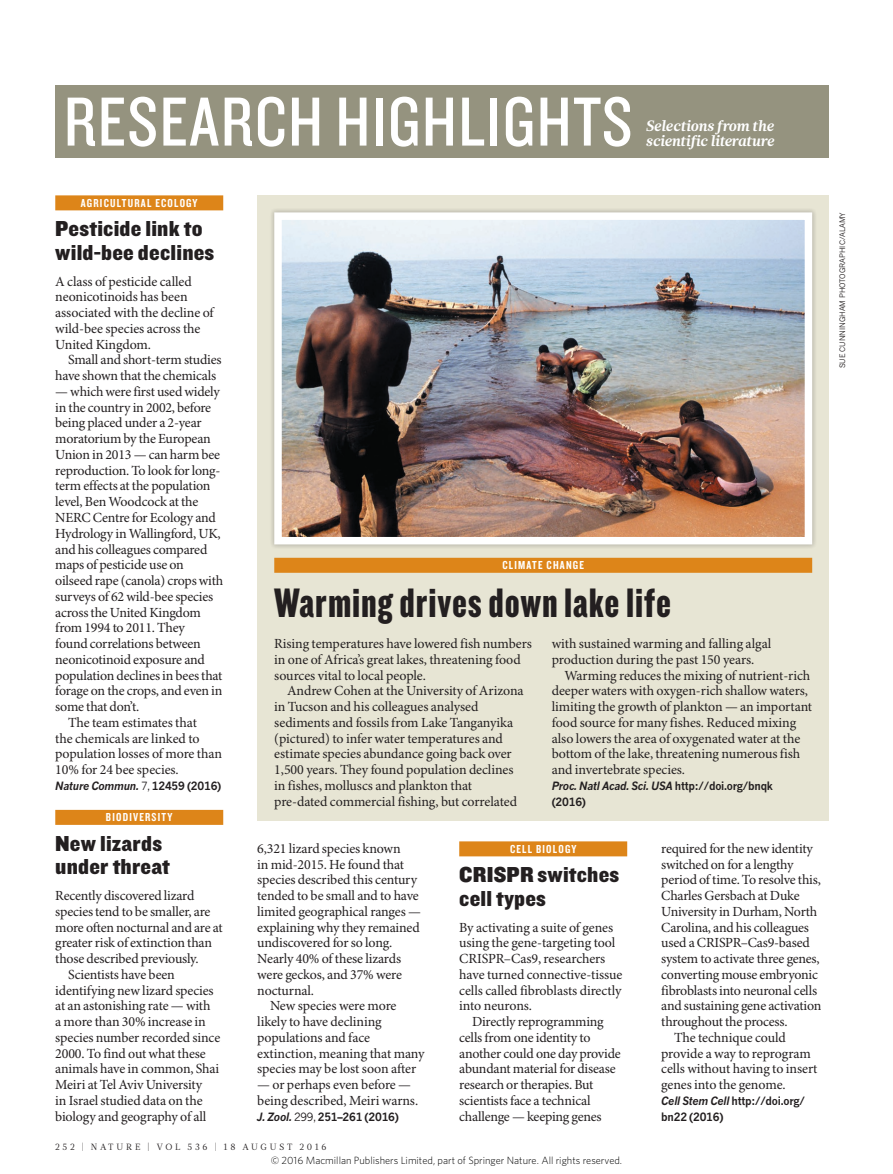
<style>
.page{position:relative;width:893px;height:1174px;background:#fff}
.page>*{position:absolute;margin:0;border:0;box-sizing:border-box;transform-origin:0 0}
.t1{font:72px "Knockout 29 Junior Ltweight";letter-spacing:.02em;color:#fff}
.BRIEFS_BOX_HEAD{font:42.75px "Knockout 69 Full Liteweight";letter-spacing:.02em;color:#231f20}
.RES_HIGH_HEAD_15{font:22.5px/23.7px "Knockout 71 Full Middlewt";letter-spacing:.01em;color:#231f20}
.t2{font:italic 700 15px/15px "Glosa Math";letter-spacing:-.005em;color:#fff}
.BODY_TEXT_R_L_INDENT{font:13.95px/15.8px "Minion Pro";letter-spacing:-.015em;color:#231f20}
.BODY_TEXT_R_L_1ST_PA{font:13.95px/15.8px "Minion Pro";letter-spacing:-.01em;color:#231f20}
.BRIEFS_SUBJECT_STRAP{font:12px "Knockout 49 Liteweight";letter-spacing:.1em;color:#fff}
.BRIEFS_PAPER{font:700 11.25px/15.8px "News Gothic MTOT";letter-spacing:-.02em;color:#231f20;scale:.95 1}
.BRIEFS_PAPER-2{font:italic 700 11.25px "News Gothic MTOT";letter-spacing:-.02em;color:#231f20;scale:.95 1}
.t3{font:300 10.5px "Whitney";color:#000}
.t4{font:9px "Glosa Math";letter-spacing:.3em;color:#231f20}
.PIC_CREDIT{font:7.5px "News Gothic MTOT";color:#231f20}
.s1{font-weight:400;font-style:normal}
.s2{font-style:normal}
.s3{font-style:italic}
.s4{font-weight:400}
</style>
<div class="page">
<div style="left:257px;top:195px;width:572px;height:626px;background:#e7e5d4"></div>
<div style="left:269px;top:208px;width:548px;height:341px;background:#231f20;opacity:.25"></div>
<img style="left:283px;top:221px;width:520px;height:314px">
<div style="left:274px;top:212px;width:538px;height:332px;border:8px solid #fff"></div>
<div style="left:274px;top:558px;width:538px;height:15px;background:#dd8519"></div>
<div style="left:459px;top:841px;width:168px;height:15px;background:#dd8519"></div>
<div style="left:55px;top:810px;width:168px;height:15px;background:#dd8519"></div>
<div style="left:55px;top:195px;width:168px;height:15px;background:#dd8519"></div>
<div style="left:55px;top:85px;width:774px;height:72px;background:#95937f"></div>
<h1 class="t1" style="left:64px;top:75px;width:570px">RESEARCH HIGHLIGHTS</h1>
<p class="t2" style="left:646px;top:118px;width:130px">Selections from the scientific literature</p>
<p class="BRIEFS_SUBJECT_STRAP" style="left:81px;top:195px;width:118px">AGRICULTURAL ECOLOGY</p>
<p class="RES_HIGH_HEAD_15" style="left:55px;top:216px;width:161px">Pesticide link to wild-bee declines</p>
<p class="BODY_TEXT_R_L_1ST_PA" style="left:55px;top:274px;width:160px">A class of pesticide called neonicotinoids has been associated with the decline of wild-bee species across the<br>United Kingdom.</p>
<p class="BODY_TEXT_R_L_INDENT" style="left:55px;top:353px;width:168px;text-indent:13px">Small and short-term studies have shown that the chemicals</p>
<p class="BODY_TEXT_R_L_INDENT" style="left:55px;top:384px;width:169px">— which were first used widely in the country in 2002, before being placed under a 2-year moratorium by the European<br>Union in 2013 — can harm bee reproduction. To look for long&shy;term effects at the population level, Ben Woodcock at the<br>NERC Centre for Ecology and<br>Hydrology in Wallingford, UK, and his colleagues compared maps of pesticide use on oilseed rape (canola) crops with surveys of 62 wild-bee species across the United Kingdom from 1994 to 2011. They<br>found correlations between neonicotinoid exposure and population declines in bees that forage on the crops, and even in some that don’t.</p>
<p class="BODY_TEXT_R_L_INDENT" style="left:55px;top:715px;width:168px;text-indent:13px">The team estimates that<br>the chemicals are linked to population losses of more than<br>10% for 24 bee species.</p>
<p class="BRIEFS_PAPER-2" style="left:55px;top:778px;width:176px">Nature Commun. <span class="s1">7,</span> <span class="s2">12459 (2016)</span></p>
<p class="BRIEFS_SUBJECT_STRAP" style="left:106px;top:809px;width:68px">BIODIVERSITY</p>
<p class="RES_HIGH_HEAD_15" style="left:55px;top:830px;width:116px">New lizards under threat</p>
<p class="BODY_TEXT_R_L_1ST_PA" style="left:55px;top:888px;width:169px">Recently discovered lizard species tend to be smaller, are more often nocturnal and are at greater risk of extinction than those described previously.</p>
<p class="BODY_TEXT_R_L_INDENT" style="left:55px;top:967px;width:166px;text-indent:13px">Scientists have been identifying new lizard species at an astonishing rate — with<br>a more than 30% increase in species number recorded since<br>2000. To find out what these animals have in common, Shai<br>Meiri at Tel Aviv University<br>in Israel studied data on the biology and geography of all</p>
<p class="BRIEFS_SUBJECT_STRAP" style="left:502px;top:557px;width:83px">CLIMATE CHANGE</p>
<p class="BRIEFS_BOX_HEAD" style="left:274px;top:575px;width:398px">Warming drives down lake life</p>
<p class="BODY_TEXT_R_L_1ST_PA" style="left:274px;top:636px;width:259px">Rising temperatures have lowered fish numbers in one of Africa’s great lakes, threatening food sources vital to local people.</p>
<p class="BODY_TEXT_R_L_INDENT" style="left:274px;top:683px;width:251px;text-indent:13px">Andrew Cohen at the University of Arizona in Tucson and his colleagues analysed sediments and fossils from Lake Tanganyika (pictured) to infer water temperatures and estimate species abundance going back over 1,500 years. They found population declines in fishes, molluscs and plankton that pre-dated commercial fishing, but correlated</p>
<p class="BODY_TEXT_R_L_INDENT" style="left:552px;top:636px;width:221px">with sustained warming and falling algal production during the past 150 years.</p>
<p class="BODY_TEXT_R_L_INDENT" style="left:552px;top:668px;width:262px;text-indent:13px">Warming reduces the mixing of nutrient-rich deeper waters with oxygen-rich shallow waters, limiting the growth of plankton — an important food source for many fishes. Reduced mixing also lowers the area of oxygenated water at the bottom of the lake, threatening numerous fish and invertebrate species.</p>
<p class="BRIEFS_PAPER" style="left:552px;top:777px;width:234px"><span class="s3">Proc. Natl Acad. Sci. USA</span> http://doi.org/bnqk (2016)</p>
<p class="BODY_TEXT_R_L_INDENT" style="left:257px;top:841px;width:165px">6,321 lizard species known<br>in mid-2015. He found that species described this century tended to be small and to have limited geographical ranges — explaining why they remained undiscovered for so long.<br>Nearly 40% of these lizards were geckos, and 37% were nocturnal.</p>
<p class="BODY_TEXT_R_L_INDENT" style="left:257px;top:998px;width:169px;text-indent:13px">New species were more likely to have declining populations and face extinction, meaning that many species may be lost soon after</p>
<p class="BODY_TEXT_R_L_INDENT" style="left:257px;top:1077px;width:162px">— or perhaps even before — being described, Meiri warns.</p>
<p class="BRIEFS_PAPER" style="left:257px;top:1108px;width:151px"><span class="s3">J. Zool.</span> <span class="s4">299,</span> 251–261 (2016)</p>
<p class="BRIEFS_SUBJECT_STRAP" style="left:510px;top:841px;width:68px">CELL BIOLOGY</p>
<p class="RES_HIGH_HEAD_15" style="left:459px;top:861px;width:161px">CRISPR switches cell types</p>
<p class="BODY_TEXT_R_L_1ST_PA" style="left:459px;top:920px;width:165px">By activating a suite of genes using the gene-targeting tool<br>CRISPR–Cas9, researchers have turned connective-tissue cells called fibroblasts directly into neurons.</p>
<p class="BODY_TEXT_R_L_INDENT" style="left:459px;top:1014px;width:163px;text-indent:13px">Directly reprogramming cells from one identity to another could one day provide abundant material for disease research or therapies. But scientists face a technical challenge — keeping genes</p>
<p class="BODY_TEXT_R_L_INDENT" style="left:661px;top:841px;width:162px">required for the new identity switched on for a lengthy period of time. To resolve this,<br>Charles Gersbach at Duke<br>University in Durham, North<br>Carolina, and his colleagues used a CRISPR–Cas9-based system to activate three genes, converting mouse embryonic fibroblasts into neuronal cells and sustaining gene activation throughout the process.</p>
<p class="BODY_TEXT_R_L_INDENT" style="left:661px;top:1030px;width:158px;text-indent:13px">The technique could provide a way to reprogram cells without having to insert genes into the genome.</p>
<p class="BRIEFS_PAPER" style="left:661px;top:1092px;width:153px"><span class="s3">Cell Stem Cell</span> http://doi.org/ bn22 (2016)</p>
<p class="t4" style="left:55px;top:1141px;width:273px">252 | NATURE | VOL 536 | 18 AUGUST 2016</p>
<p class="t3" style="left:271px;top:1153px;width:353px">© 2016 Macmillan Publishers Limited, part of Springer Nature. All rights reserved.</p>
<p class="PIC_CREDIT" style="left:838px;top:368px;width:157px;rotate:-90deg">SUE CUNNINGHAM PHOTOGRAPHIC/ALAMY</p>
</div>
